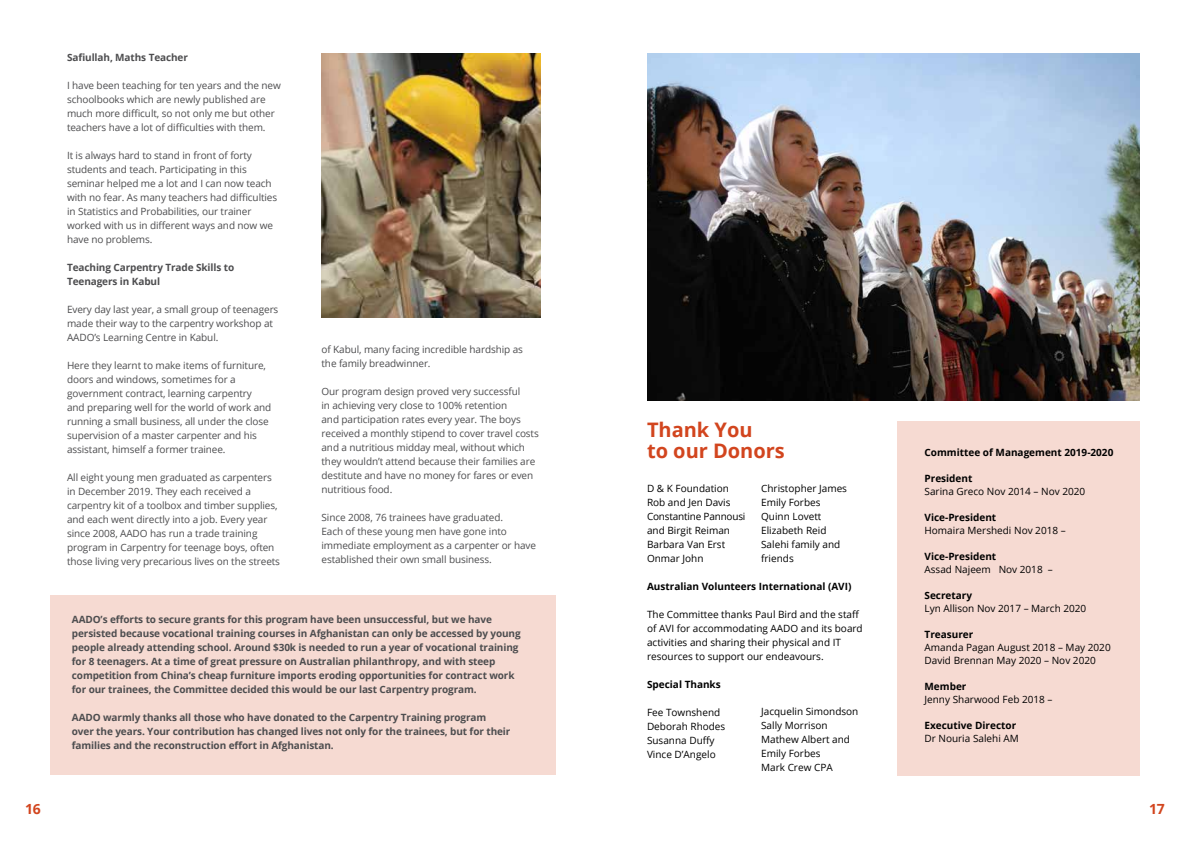
<style>
.page{position:relative;width:1191px;height:842px;background:#fff}
.page>*{position:absolute;margin:0;border:0;box-sizing:border-box;transform-origin:0 0}
.t1{font:700 20px/21px "Open Sans";color:#d2451e}
.t2{font:700 14px "Open Sans";color:#d2451e}
.t3{font:10px/14px "Open Sans";letter-spacing:-.01em;color:#4d4d4f}
.t4{font:700 10px/14px "Open Sans";letter-spacing:-.01em;color:#4d4d4f}
.t5{font:10px/14px "Open Sans";color:#000}
.t6{font:700 10px "Open Sans";color:#000}
</style>
<div class="page">
<div style="left:50px;top:595px;width:506px;height:180px;background:#f6dad2"></div>
<img style="left:321px;top:53px;width:219px;height:264px">
<div style="left:897px;top:421px;width:242px;height:354px;background:#f6dad2"></div>
<img style="left:647px;top:53px;width:492px;height:347px">
<h2 class="t2" style="left:25px;top:799px;width:17px">16</h2>
<p class="t4" style="left:67px;top:50px;width:122px">Safiullah, Maths Teacher</p>
<p class="t3" style="left:67px;top:78px;width:215px">I have been teaching for ten years and the new schoolbooks which are newly published are much more difficult, so not only me but other teachers have a lot of difficulties with them.</p>
<p class="t3" style="left:67px;top:148px;width:212px">It is always hard to stand in front of forty students and teach. Participating in this seminar helped me a lot and I can now teach with no fear. As many teachers had difficulties in Statistics and Probabilities, our trainer worked with us in different ways and now we have no problems.</p>
<p class="t4" style="left:67px;top:260px;width:169px">Teaching Carpentry Trade Skills to<br>Teenagers in Kabul</p>
<p class="t3" style="left:67px;top:302px;width:213px">Every day last year, a small group of teenagers made their way to the carpentry workshop at<br>AADO’s Learning Centre in Kabul.</p>
<p class="t3" style="left:67px;top:358px;width:206px">Here they learnt to make items of furniture, doors and windows, sometimes for a government contract, learning carpentry and preparing well for the world of work and running a small business, all under the close supervision of a master carpenter and his assistant, himself a former trainee.</p>
<p class="t3" style="left:67px;top:470px;width:214px">All eight young men graduated as carpenters in December 2019. They each received a carpentry kit of a toolbox and timber supplies, and each went directly into a job. Every year since 2008, AADO has run a trade training program in Carpentry for teenage boys, often those living very precarious lives on the streets</p>
<p class="t3" style="left:321px;top:342px;width:203px">of Kabul, many facing incredible hardship as the family breadwinner.</p>
<p class="t3" style="left:321px;top:384px;width:219px">Our program design proved very successful<br>in achieving very close to 100% retention<br>and participation rates every year. The boys received a monthly stipend to cover travel costs and a nutritious midday meal, without which they wouldn’t attend because their families are destitute and have no money for fares or even nutritious food.</p>
<p class="t3" style="left:321px;top:510px;width:216px">Since 2008, 76 trainees have graduated.<br>Each of these young men have gone into immediate employment as a carpenter or have established their own small business.</p>
<p class="t4" style="left:72px;top:612px;width:450px">AADO’s efforts to secure grants for this program have been unsuccessful, but we have persisted because vocational training courses in Afghanistan can only be accessed by young people already attending school. Around $30k is needed to run a year of vocational training for 8 teenagers. At a time of great pressure on Australian philanthropy, and with steep competition from China’s cheap furniture imports eroding opportunities for contract work for our trainees, the Committee decided this would be our last Carpentry program.</p>
<p class="t4" style="left:72px;top:710px;width:440px">AADO warmly thanks all those who have donated to the Carpentry Training program over the years. Your contribution has changed lives not only for the trainees, but for their families and the reconstruction effort in Afghanistan.</p>
<h1 class="t1" style="left:647px;top:418px;width:139px">Thank You<br>to our Donors</h1>
<p class="t5" style="left:647px;top:481px;width:100px">D &amp; K Foundation<br>Rob and Jen Davis<br>Constantine Pannousi and Birgit Reiman<br>Barbara Van Erst<br>Onmar John</p>
<p class="t6" style="left:647px;top:579px;width:206px">Australian Volunteers International (AVI)</p>
<p class="t5" style="left:647px;top:607px;width:217px">The Committee thanks Paul Bird and the staff of AVI for accommodating AADO and its board activities and sharing their physical and IT resources to support our endeavours.</p>
<p class="t6" style="left:647px;top:677px;width:75px">Special Thanks</p>
<p class="t5" style="left:647px;top:705px;width:80px">Fee Townshend<br>Deborah Rhodes<br>Susanna Duffy<br>Vince D’Angelo</p>
<p class="t5" style="left:761px;top:481px;width:87px">Christopher James<br>Emily Forbes<br>Quinn Lovett<br>Elizabeth Reid<br>Salehi family and friends</p>
<p class="t5" style="left:761px;top:704px;width:99px">Jacquelin Simondson<br>Sally Morrison<br>Mathew Albert and<br>Emily Forbes<br>Mark Crew CPA</p>
<p class="t6" style="left:924px;top:446px;width:190px">Committee of Management 2019-2020</p>
<p class="t6" style="left:924px;top:472px;width:49px">President</p>
<p class="t5" style="left:924px;top:484px;width:162px">Sarina Greco Nov 2014 – Nov 2020</p>
<p class="t6" style="left:924px;top:511px;width:73px">Vice-President</p>
<p class="t5" style="left:924px;top:523px;width:143px">Homaira Mershedi Nov 2018 –</p>
<p class="t6" style="left:924px;top:550px;width:73px">Vice-President</p>
<p class="t5" style="left:924px;top:562px;width:130px">Assad Najeem Nov 2018 –</p>
<p class="t6" style="left:924px;top:589px;width:49px">Secretary</p>
<p class="t5" style="left:924px;top:601px;width:163px">Lyn Allison Nov 2017 – March 2020</p>
<p class="t6" style="left:924px;top:628px;width:50px">Treasurer</p>
<p class="t5" style="left:924px;top:641px;width:188px;line-height:13px">Amanda Pagan August 2018 – May 2020<br>David Brennan May 2020 – Nov 2020</p>
<p class="t6" style="left:924px;top:680px;width:43px">Member</p>
<p class="t5" style="left:924px;top:692px;width:130px">Jenny Sharwood Feb 2018 –</p>
<p class="t6" style="left:924px;top:719px;width:93px">Executive Director</p>
<p class="t5" style="left:924px;top:731px;width:96px">Dr Nouria Salehi AM</p>
<h2 class="t2" style="left:1149px;top:799px;width:17px">17</h2>
</div>
